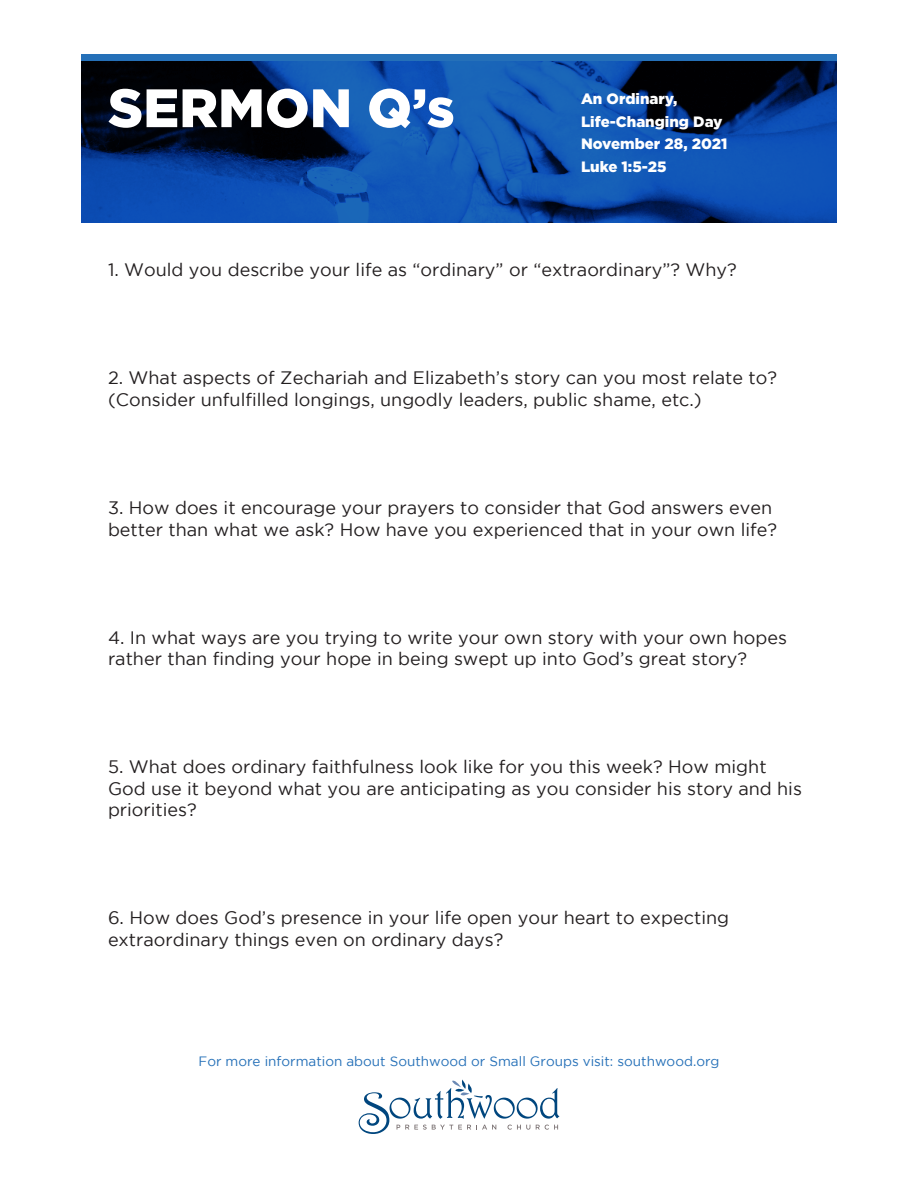
<style>
.page{position:relative;width:918px;height:1188px;background:#fff}
.page>*{position:absolute;margin:0;border:0;box-sizing:border-box;transform-origin:0 0}
.t1{font:900 54px "Gotham";color:#fff}
.t2{font:18px/21.6px "Gotham";color:#231f20}
.t3{font:900 15px "Gotham";color:#fff}
.t4{font:13.5px "Gotham";color:#2570b8}
</style>
<div class="page">
<svg style="left:359px;top:1080px;width:200px;height:54px"></svg>
<svg style="left:81px;top:61px;width:756px;height:162px;background:#0b3d85"></svg>
<div style="left:81px;top:54px;width:756px;height:7px;background:#2570b8"></div>
<p class="t1" style="left:108px;top:77px;width:348px">SERMON Q’s</p>
<p class="t3" style="left:581px;top:90px;width:98px">An Ordinary,</p>
<p class="t3" style="left:581px;top:113px;width:143px">Life-Changing Day</p>
<p class="t3" style="left:581px;top:135px;width:148px">November 28, 2021</p>
<p class="t3" style="left:581px;top:158px;width:87px">Luke 1:5-25</p>
<p class="t2" style="left:108px;top:259px;width:630px">1. Would you describe your life as “ordinary” or “extraordinary”? Why?</p>
<p class="t2" style="left:108px;top:367px;width:671px">2. What aspects of Zechariah and Elizabeth’s story can you most relate to? (Consider unfulfilled longings, ungodly leaders, public shame, etc.)</p>
<p class="t2" style="left:108px;top:497px;width:671px">3. How does it encourage your prayers to consider that God answers even better than what we ask? How have you experienced that in your own life?</p>
<p class="t2" style="left:108px;top:626px;width:681px">4. In what ways are you trying to write your own story with your own hopes rather than finding your hope in being swept up into God’s great story?</p>
<p class="t2" style="left:108px;top:756px;width:696px">5. What does ordinary faithfulness look like for you this week? How might<br>God use it beyond what you are anticipating as you consider his story and his priorities?</p>
<p class="t2" style="left:108px;top:907px;width:623px">6. How does God’s presence in your life open your heart to expecting extraordinary things even on ordinary days?</p>
<p class="t4" style="left:199px;top:1054px;width:522px">For more information about Southwood or Small Groups visit: southwood.org</p>
</div>
